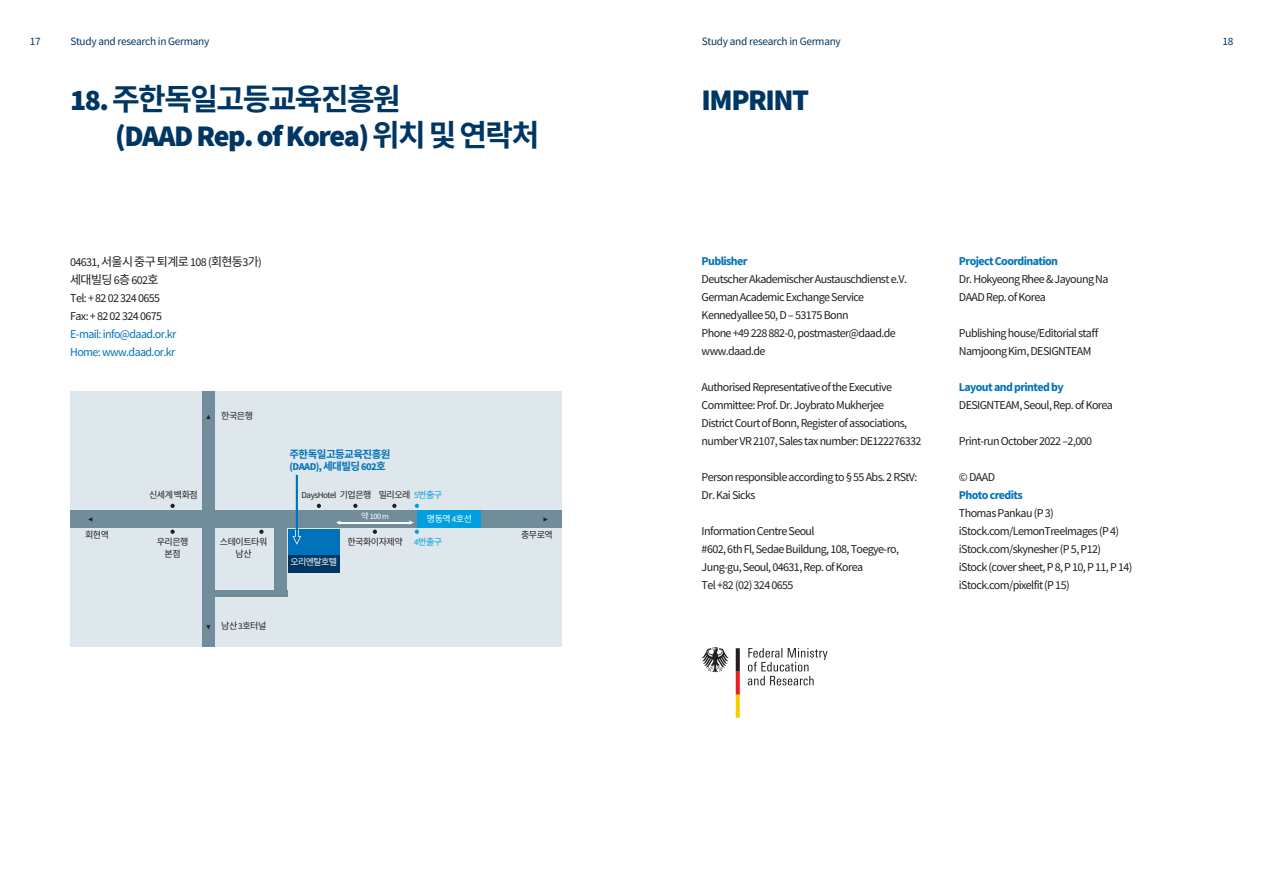
<style>
.page{position:relative;width:1263px;height:893px;background:#fff}
.page>*{position:absolute;margin:0;border:0;box-sizing:border-box;transform-origin:0 0}
.t1{font:900 30px "Source Sans Pro";letter-spacing:-.05em;color:#003663}
.t2{font:700 30px "Source Han Sans HWK";letter-spacing:-.05em;color:#003663}
.t3{font:12px/18px "Source Sans Pro";letter-spacing:-.05em;color:#231f20}
.t4{font:700 12px "Source Sans Pro";letter-spacing:-.05em;color:#0072bc}
.t5{font:12px/18px "Source Sans Pro";letter-spacing:-.05em;color:#0072bc}
.t6{font:12px "Source Han Sans HWK";color:#231f20}
.t7{font:11.25px "Source Sans Pro";letter-spacing:-.025em;color:#003663}
.t8{font:700 10.5px "Source Sans Pro";letter-spacing:-.05em;color:#0072bc}
.t9{font:700 10.5px "Source Han Sans HWK";letter-spacing:-.05em;color:#0072bc}
.t10{font:9px/12px "Source Han Sans HWK";letter-spacing:-.05em;color:#231f20;text-align:center}
.t11{font:9px "Source Sans Pro";letter-spacing:-.05em;color:#231f20}
.t12{font:9px "Source Han Sans HWK";letter-spacing:-.075em;color:#fff}
.t13{font:9px "Source Han Sans HWK";color:#009fdf}
.t14{font:8.25px "Source Sans Pro";color:#fff}
.s1{font-family:"Source Sans Pro";font-weight:900}
.s2{font-family:"Source Han Sans HWK";font-weight:700}
.s3{font-family:"Source Han Sans HWK"}
.s4{font-family:"Source Sans Pro"}
.s5{color:#009fdf}
.s6{font-family:"Source Han Sans HWK";color:#009fdf}
</style>
<div class="page">
<div style="left:70px;top:392px;width:491px;height:255px;background:#dee7eb"></div>
<div style="left:202px;top:392px;width:13px;height:255px;background:#718c9a"></div>
<div style="left:70px;top:511px;width:491px;height:17px;background:#718c9a"></div>
<svg style="left:206px;top:625px;width:5px;height:4px"></svg>
<svg style="left:206px;top:415px;width:5px;height:4px"></svg>
<svg style="left:259px;top:530px;width:5px;height:4px"></svg>
<div style="left:289px;top:530px;width:51px;height:42px;background:#0072bc"></div>
<div style="left:289px;top:555px;width:51px;height:17px;background:#003663"></div>
<svg style="left:170px;top:530px;width:5px;height:4px"></svg>
<svg style="left:88px;top:517px;width:4px;height:5px"></svg>
<svg style="left:543px;top:517px;width:5px;height:5px"></svg>
<svg style="left:170px;top:504px;width:5px;height:4px"></svg>
<svg style="left:353px;top:504px;width:4px;height:4px"></svg>
<svg style="left:317px;top:504px;width:4px;height:4px"></svg>
<div style="left:417px;top:511px;width:64px;height:17px;background:#009fdf"></div>
<svg style="left:392px;top:504px;width:4px;height:4px"></svg>
<svg style="left:415px;top:504px;width:4px;height:4px"></svg>
<svg style="left:373px;top:530px;width:4px;height:4px"></svg>
<div style="left:274px;top:512px;width:13px;height:85px;background:#718c9a"></div>
<div style="left:202px;top:591px;width:85px;height:6px;background:#718c9a"></div>
<svg style="left:409px;top:520px;width:10px;height:14px"></svg>
<hr style="left:338px;top:522px;width:73px;height:1px;background:#fff">
<svg style="left:292px;top:475px;width:9px;height:70px"></svg>
<svg style="left:702px;top:647px;width:27px;height:25px"></svg>
<svg style="left:736px;top:648px;width:4px;height:70px"></svg>
<svg style="left:748px;top:648px;width:79px;height:37px"></svg>
<p class="t7" style="left:70px;top:35px;width:140px">Study and research in Germany</p>
<p class="t7" style="left:702px;top:35px;width:140px">Study and research in Germany</p>
<p class="t7" style="left:30px;top:35px;width:12px">17</p>
<p class="t7" style="left:1222px;top:35px;width:12px">18</p>
<h1 class="t2" style="left:70px;top:82px;width:332px"><span class="s1">18.</span> 주한독일고등교육진흥원</h1>
<h1 class="t1" style="left:115px;top:115px;width:426px">(DAAD Rep. of Korea)<span class="s2">위치및연락처</span></h1>
<p class="t3" style="left:70px;top:253px;width:193px">04631, <span class="s3">서울시중구퇴계로</span> 108 (<span class="s3">회현동</span>3<span class="s3">가</span>)</p>
<p class="t6" style="left:70px;top:273px;width:90px">세대빌딩 <span class="s4">6</span>층 <span class="s4">602</span>호</p>
<p class="t3" style="left:70px;top:289px;width:93px">Tel: + 82 02 324 0655<br>Fax: + 82 02 324 0675</p>
<p class="t5" style="left:70px;top:325px;width:108px">E-mail: info@daad.or.kr<br>Home: www.daad.or.kr</p>
<p class="t10" style="left:221px;top:410px;width:33px">한국은행</p>
<p class="t9" style="left:289px;top:448px;width:103px">주한독일고등교육진흥원</p>
<p class="t8" style="left:289px;top:459px;width:98px">(DAAD), <span class="s3">세대빌딩</span> 602<span class="s3">호</span></p>
<p class="t10" style="left:149px;top:489px;width:50px">신세계백화점</p>
<p class="t11" style="left:302px;top:489px;width:142px">DaysHotel <span class="s3">기업은행 밀리오레</span> <span class="s5">5</span><span class="s6">번출구</span></p>
<p class="t13" style="left:414px;top:536px;width:29px"><span class="s4">4</span>번출구</p>
<p class="t14" style="left:361px;top:511px;width:29px"><span class="s3">약</span> 100 m</p>
<p class="t12" style="left:427px;top:513px;width:46px">명동역 <span class="s4">4</span>호선</p>
<p class="t10" style="left:85px;top:529px;width:25px">회현역</p>
<p class="t10" style="left:521px;top:529px;width:33px">충무로역</p>
<p class="t10" style="left:220px;top:535px;width:49px">스테이트타워 남산</p>
<p class="t10" style="left:347px;top:535px;width:57px">한국화이자제약</p>
<p class="t10" style="left:157px;top:535px;width:33px">우리은행 본점</p>
<p class="t12" style="left:291px;top:557px;width:48px">오리엔탈호텔</p>
<p class="t10" style="left:221px;top:620px;width:46px">남산 <span class="s4">3</span>호터널</p>
<h1 class="t1" style="left:702px;top:79px;width:109px">IMPRINT</h1>
<p class="t4" style="left:702px;top:253px;width:47px">Publisher</p>
<p class="t3" style="left:702px;top:270px;width:207px">Deutscher Akademischer Austauschdienst e.V.<br>German Academic Exchange Service Kennedyallee 50, D – 53175 Bonn<br>Phone +49 228 882-0, postmaster@daad.de www.daad.de</p>
<p class="t3" style="left:702px;top:378px;width:221px">Authorised Representative of the Executive Committee: Prof. Dr. Joybrato Mukherjee<br>District Court of Bonn, Register of associations, number VR 2107, Sales tax number: DE122276332</p>
<p class="t3" style="left:702px;top:468px;width:217px">Person responsible according to § 55 Abs. 2 RStV:<br>Dr. Kai Sicks</p>
<p class="t3" style="left:702px;top:522px;width:199px">Information Centre Seoul<br>#602, 6th Fl, Sedae Buildung, 108, Toegye-ro,<br>Jung-gu, Seoul, 04631, Rep. of Korea<br>Tel +82 (02) 324 0655</p>
<p class="t4" style="left:959px;top:253px;width:101px">Project Coordination</p>
<p class="t3" style="left:959px;top:270px;width:151px">Dr. Hokyeong Rhee &amp; Jayoung Na<br>DAAD Rep. of Korea</p>
<p class="t3" style="left:959px;top:324px;width:141px">Publishing house/Editorial staff<br>Namjoong Kim, DESIGNTEAM</p>
<p class="t4" style="left:959px;top:379px;width:106px">Layout and printed by</p>
<p class="t3" style="left:959px;top:396px;width:155px">DESIGNTEAM, Seoul, Rep. of Korea</p>
<p class="t3" style="left:959px;top:432px;width:135px">Print-run October 2022 –2,000</p>
<p class="t3" style="left:959px;top:468px;width:38px">© DAAD</p>
<p class="t4" style="left:959px;top:487px;width:65px">Photo credits</p>
<p class="t3" style="left:959px;top:504px;width:175px">Thomas Pankau (P 3) iStock.com/LemonTreeImages (P 4) iStock.com/skynesher (P 5, P12)<br>iStock (cover sheet, P 8, P 10, P 11, P 14) iStock.com/pixelfit (P 15)</p>
</div>
